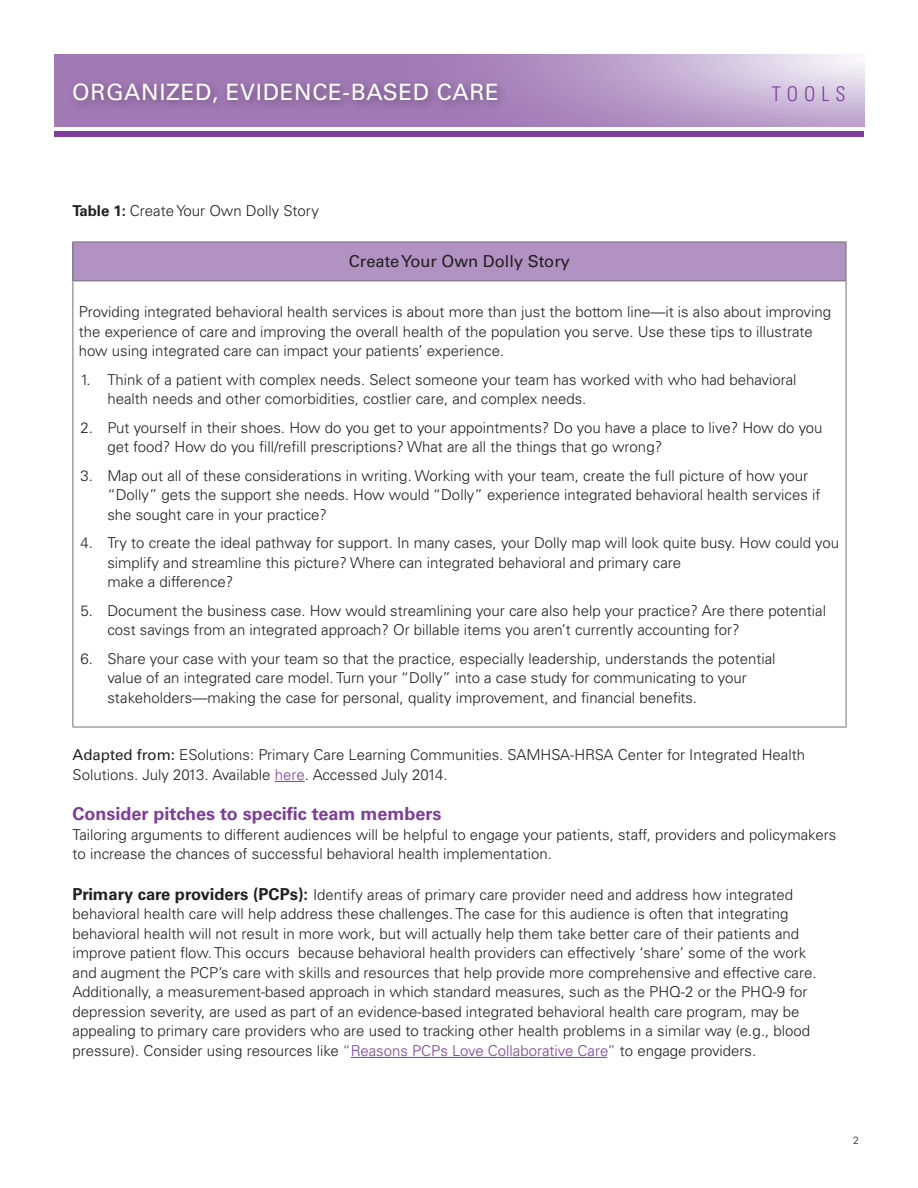
<style>
.page{position:relative;width:918px;height:1188px;background:#fff}
.page>*{position:absolute;margin:0;border:0;box-sizing:border-box;transform-origin:0 0}
.t1{font:22.5px "Univers LT Std";letter-spacing:.03em;color:#fff}
.t2{font:300 condensed 20.25px "Univers LT Std";letter-spacing:.3em;color:#7e3e98}
.Heading3{font:700 18px "Univers LT Std";color:#7e3e98}
.Heading_2{font:16.5px "Univers LT Std";color:#231f20}
.Body{font:300 15px/19.5px "Univers LT Std";color:#231f20}
.t3{font:300 10.5px "Univers LT Std";color:#231f20}
.s1{font-weight:700}
.s2{font-weight:400}
.s3{color:#7e3e98}
.s4{font-weight:700;font-size:16.5px}
</style>
<div class="page">
<div style="left:54px;top:131px;width:810px;height:5px;background:#7e3e98"></div>
<div style="left:69px;top:79px;width:439px;height:34px;background:#231f20;opacity:.45"></div>
<hr style="left:275px;top:781px;width:30px;height:1px;background:#7e3e98">
<hr style="left:351px;top:1057px;width:256px;height:1px;background:#7e3e98">
<div style="left:73px;top:242px;width:773px;height:39px;background:#b192c3"></div>
<hr style="left:73px;top:242px;width:773px;height:1px;background:#717074">
<hr style="left:73px;top:242px;width:1px;height:39px;background:#717074">
<hr style="left:846px;top:242px;width:1px;height:39px;background:#717074">
<hr style="left:73px;top:281px;width:773px;height:1px;background:#717074">
<hr style="left:73px;top:281px;width:1px;height:446px;background:#717074">
<hr style="left:846px;top:281px;width:1px;height:446px;background:#717074">
<hr style="left:73px;top:727px;width:773px;height:1px;background:#717074">
<h1 class="t1" style="left:72px;top:78px;width:428px">ORGANIZED, EVIDENCE-BASED CARE</h1>
<h2 class="t2" style="left:772px;top:82px;width:75px">TOOLS</h2>
<p class="Body" style="left:73px;top:201px;width:248px"><span class="s1">Table 1:</span> Create Your Own Dolly Story</p>
<p class="Heading_2" style="left:349px;top:252px;width:223px">Create Your Own Dolly Story</p>
<p class="Body" style="left:79px;top:302px;width:754px">Providing integrated behavioral health services is about more than just the bottom line—it is also about improving the experience of care and improving the overall health of the population you serve. Use these tips to illustrate how using integrated care can impact your patients’ experience.</p>
<p class="Body" style="left:107px;top:370px;width:691px;text-indent:-27px">1. Think of a patient with complex needs. Select someone your team has worked with who had behavioral health needs and other comorbidities, costlier care, and complex needs.</p>
<p class="Body" style="left:107px;top:418px;width:717px;text-indent:-27px">2. Put yourself in their shoes. How do you get to your appointments? Do you have a place to live? How do you get food? How do you fill/refill prescriptions? What are all the things that go wrong?</p>
<p class="Body" style="left:107px;top:466px;width:715px;text-indent:-27px">3. Map out all of these considerations in writing. Working with your team, create the full picture of how your “Dolly” gets the support she needs. How would “Dolly” experience integrated behavioral health services if she sought care in your practice?</p>
<p class="Body" style="left:107px;top:533px;width:733px;text-indent:-27px">4. Try to create the ideal pathway for support. In many cases, your Dolly map will look quite busy. How could you simplify and streamline this picture? Where can integrated behavioral and primary care<br>make a difference?</p>
<p class="Body" style="left:107px;top:601px;width:720px;text-indent:-27px">5. Document the business case. How would streamlining your care also help your practice? Are there potential cost savings from an integrated approach? Or billable items you aren’t currently accounting for?</p>
<p class="Body" style="left:107px;top:649px;width:670px;text-indent:-27px">6. Share your case with your team so that the practice, especially leadership, understands the potential value of an integrated care model. Turn your “Dolly” into a case study for communicating to your stakeholders—making the case for personal, quality improvement, and financial benefits.</p>
<p class="Body" style="left:73px;top:745px;width:734px"><span class="s2">Adapted from:</span> ESolutions: Primary Care Learning Communities. SAMHSA-HRSA Center for Integrated Health<br>Solutions. July 2013. Available <span class="s3">here</span>. Accessed July 2014.</p>
<p class="Heading3" style="left:73px;top:804px;width:370px">Consider pitches to specific team members</p>
<p class="Body" style="left:73px;top:825px;width:765px">Tailoring arguments to different audiences will be helpful to engage your patients, staff, providers and policymakers to increase the chances of successful behavioral health implementation.</p>
<p class="Body" style="left:73px;top:885px;width:746px"><span class="s4">Primary care providers (PCPs):</span> Identify areas of primary care provider need and address how integrated behavioral health care will help address these challenges. The case for this audience is often that integrating behavioral health will not result in more work, but will actually help them take better care of their patients and improve patient flow. This occurs because behavioral health providers can effectively ‘share’ some of the work and augment the PCP’s care with skills and resources that help provide more comprehensive and effective care.<br>Additionally, a measurement-based approach in which standard measures, such as the PHQ-2 or the PHQ-9 for depression severity, are used as part of an evidence-based integrated behavioral health care program, may be appealing to primary care providers who are used to tracking other health problems in a similar way (e.g., blood pressure). Consider using resources like <span class="s3">“Reasons PCPs Love Collaborative Care”</span> to engage providers.</p>
<p class="t3" style="left:853px;top:1133px;width:7px">2</p>
</div>
